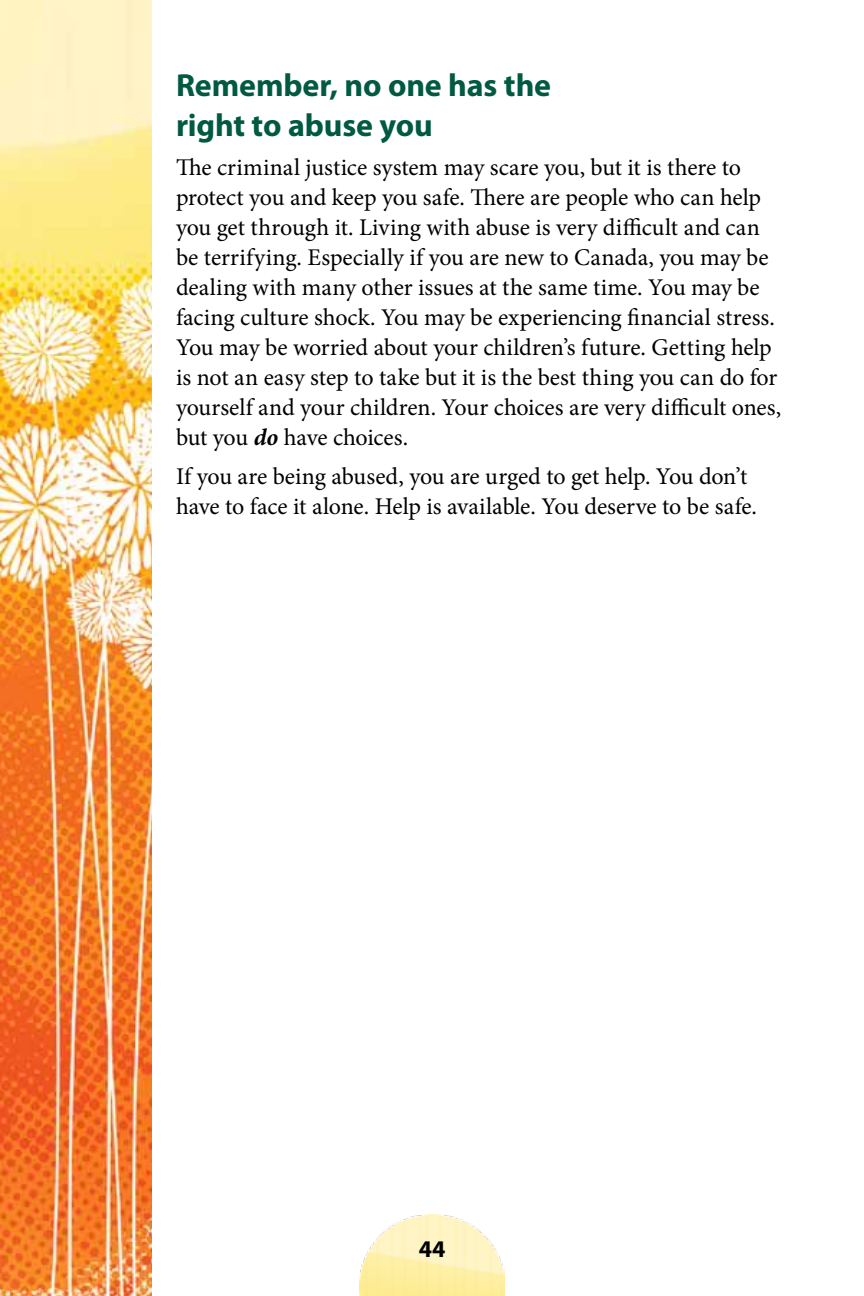
<style>
.page{position:relative;width:864px;height:1296px;background:#fff}
.page>*{position:absolute;margin:0;border:0;box-sizing:border-box;transform-origin:0 0}
.t1{font:700 32px/40px "Myriad Pro";letter-spacing:-.005em;color:#005941}
.t2{font:24px/30px "Minion Pro";letter-spacing:-.005em;color:#000}
.t3{font:700 24px "Myriad Pro";color:#000}
.s1{font-weight:700;font-style:italic}
</style>
<div class="page">
<img style="left:0;top:0;width:152px;height:1296px">
<img style="left:360px;top:1214px;width:144px;height:82px">
<h1 class="t1" style="left:176px;top:64px;width:377px">Remember, no one has the right to abuse you</h1>
<p class="t2" style="left:176px;top:152px;width:607px">The criminal justice system may scare you, but it is there to protect you and keep you safe. There are people who can help you get through it. Living with abuse is very difficult and can be terrifying. Especially if you are new to Canada, you may be dealing with many other issues at the same time. You may be facing culture shock. You may be experiencing financial stress.<br>You may be worried about your children’s future. Getting help is not an easy step to take but it is the best thing you can do for yourself and your children. Your choices are very difficult ones, but you <span class="s1">do</span> have choices.</p>
<p class="t2" style="left:176px;top:461px;width:583px">If you are being abused, you are urged to get help. You don’t have to face it alone. Help is available. You deserve to be safe.</p>
<p class="t3" style="left:419px;top:1233px;width:28px">44</p>
</div>
